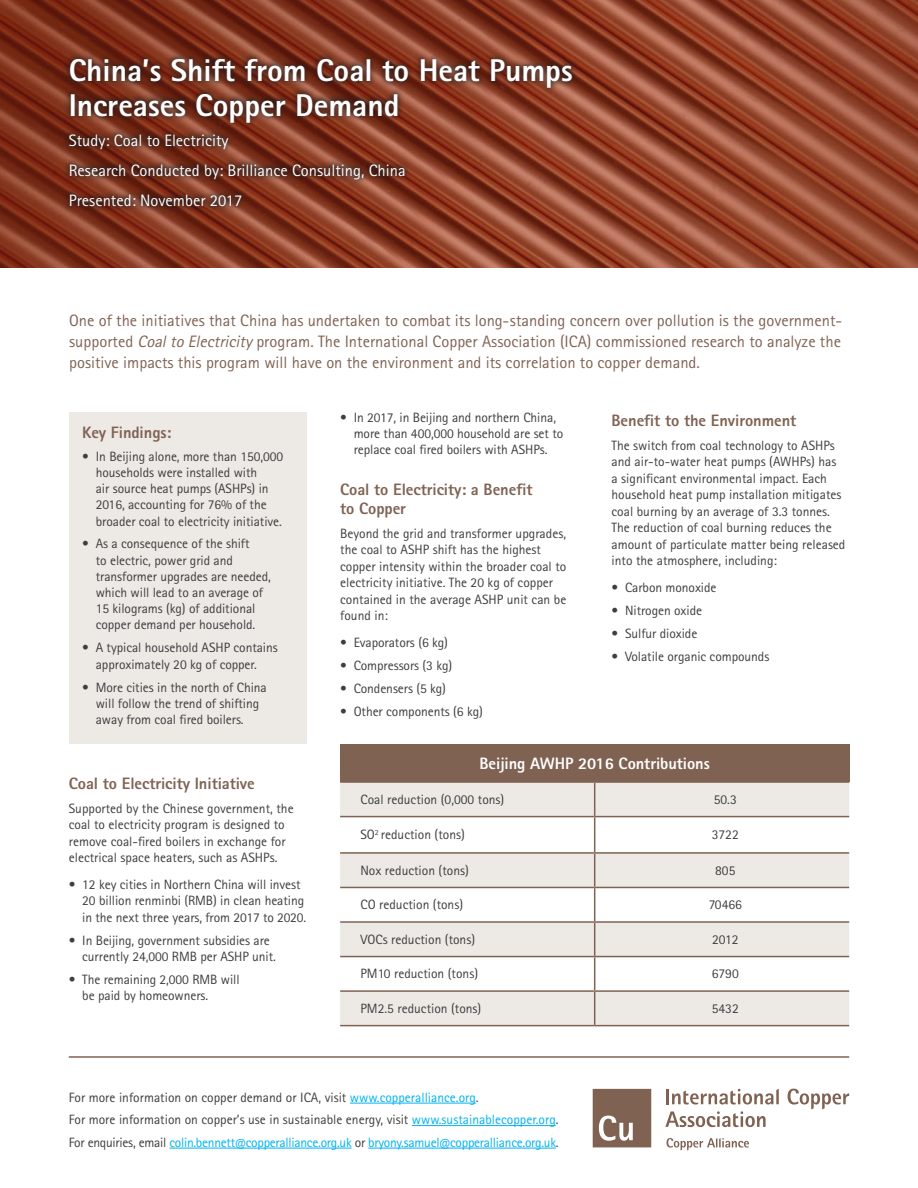
<style>
.page{position:relative;width:918px;height:1188px;background:#fff}
.page>*{position:absolute;margin:0;border:0;box-sizing:border-box;transform-origin:0 0}
.t1{font:800 31.5px/34.2px "Rotis Sans Serif Std";color:#fff}
.Intro_text{font:16.5px/21px "Rotis Sans Serif Std";color:#806253;text-align:justify}
.SUBHEAD{font:800 16.5px/19.8px "Rotis Sans Serif Std";letter-spacing:-.005em;color:#806253}
.t2{font:16.5px "Rotis Sans Serif Std";color:#fff}
.SUBHEAD-2{font:800 16.5px "Rotis Sans Serif Std";letter-spacing:-.005em;color:#fff}
.Body{font:13.5px/16.2px "Rotis Sans Serif Std";letter-spacing:-.005em;color:#3e3e3f}
.cell_text{font:13.5px "Rotis Sans Serif Std";color:#3e3e3f}
.s1{font-style:italic}
.s2{color:#00b3ef}
</style>
<div class="page">
<svg style="left:667px;top:1089px;width:112px;height:16px"></svg>
<svg style="left:788px;top:1089px;width:61px;height:20px"></svg>
<svg style="left:665px;top:1111px;width:101px;height:16px"></svg>
<svg style="left:667px;top:1138px;width:82px;height:12px"></svg>
<svg style="left:593px;top:1089px;width:58px;height:58px;background:#8c7164"></svg>
<hr style="left:350px;top:1103px;width:126px;height:1px;background:#00b3ef">
<hr style="left:412px;top:1125px;width:144px;height:1px;background:#00b3ef">
<hr style="left:169px;top:1148px;width:183px;height:1px;background:#00b3ef">
<hr style="left:368px;top:1148px;width:188px;height:1px;background:#00b3ef">
<img style="left:0;top:0;width:918px;height:268px">
<div style="left:63px;top:52px;width:516px;height:161px;background:#231f20;opacity:.75"></div>
<div style="left:69px;top:413px;width:237px;height:331px;background:#ede9e5"></div>
<div style="left:340px;top:744px;width:509px;height:38px;background:#806253"></div>
<svg style="left:340px;top:783px;width:509px;height:242px;fill:#ede9e5"></svg>
<hr style="left:594px;top:783px;width:1px;height:33px;background:#806253">
<hr style="left:594px;top:817px;width:1px;height:35px;background:#806253">
<hr style="left:594px;top:888px;width:1px;height:33px;background:#806253">
<hr style="left:594px;top:957px;width:1px;height:33px;background:#806253">
<hr style="left:594px;top:854px;width:1px;height:33px;background:#806253">
<hr style="left:594px;top:923px;width:1px;height:33px;background:#806253">
<hr style="left:594px;top:992px;width:1px;height:33px;background:#806253">
<hr style="left:340px;top:781px;width:255px;height:2px;background:#806253">
<hr style="left:595px;top:781px;width:254px;height:2px;background:#806253">
<hr style="left:340px;top:816px;width:255px;height:1px;background:#806253">
<hr style="left:595px;top:816px;width:254px;height:1px;background:#806253">
<hr style="left:340px;top:852px;width:255px;height:2px;background:#806253">
<hr style="left:595px;top:852px;width:254px;height:2px;background:#806253">
<hr style="left:340px;top:887px;width:255px;height:1px;background:#806253">
<hr style="left:595px;top:887px;width:254px;height:1px;background:#806253">
<hr style="left:340px;top:921px;width:255px;height:2px;background:#806253">
<hr style="left:595px;top:921px;width:254px;height:2px;background:#806253">
<hr style="left:340px;top:956px;width:255px;height:1px;background:#806253">
<hr style="left:595px;top:956px;width:254px;height:1px;background:#806253">
<hr style="left:340px;top:990px;width:255px;height:2px;background:#806253">
<hr style="left:595px;top:990px;width:254px;height:2px;background:#806253">
<hr style="left:340px;top:1025px;width:255px;height:1px;background:#806253">
<hr style="left:595px;top:1025px;width:254px;height:1px;background:#806253">
<hr style="left:69px;top:1056px;width:780px;height:2px;background:#806253">
<p class="t1" style="left:69px;top:53px;width:505px">China’s Shift from Coal to Heat Pumps<br>Increases Copper Demand</p>
<p class="t2" style="left:69px;top:130px;width:161px">Study: Coal to Electricity</p>
<p class="t2" style="left:69px;top:160px;width:338px">Research Conducted by: Brilliance Consulting, China</p>
<p class="t2" style="left:69px;top:190px;width:175px">Presented: November 2017</p>
<p class="Intro_text" style="left:69px;top:310px;width:775px">One of the initiatives that China has undertaken to combat its long-standing concern over pollution is the government&shy;supported <span class="s1">Coalto Electricity</span>program. The International Copper Association (ICA) commissioned research to analyze the positive impacts this program will have on the environment and its correlation to copper demand.</p>
<p class="SUBHEAD" style="left:82px;top:422px;width:91px">Key Findings:</p>
<p class="Body" style="left:96px;top:448px;width:189px;text-indent:-14px">• In Beijing alone, more than 150,000 households were installed with<br>air source heat pumps (ASHPs) in 2016, accounting for 76% of the broader coal to electricity initiative.</p>
<p class="Body" style="left:96px;top:536px;width:177px;text-indent:-14px">• As a consequence of the shift<br>to electric, power grid and transformer upgrades are needed, which will lead to an average of<br>15 kilograms (kg) of additional copper demand per household.</p>
<p class="Body" style="left:82px;top:640px;width:197px;text-align:center">• A typical household ASHP contains approximately 20 kg of copper.</p>
<p class="Body" style="left:96px;top:679px;width:173px;text-indent:-14px">• More cities in the north of China will follow the trend of shifting away from coal fired boilers.</p>
<p class="SUBHEAD" style="left:69px;top:774px;width:188px">Coal to Electricity Initiative</p>
<p class="Body" style="left:69px;top:800px;width:226px">Supported by the Chinese government, the coal to electricity program is designed to remove coal-fired boilers in exchange for electrical space heaters, such as ASHPs.</p>
<p class="Body" style="left:82px;top:877px;width:226px;text-indent:-14px">• 12 key cities in Northern China will invest<br>20 billion renminbi (RMB) in clean heating in the next three years, from 2017 to 2020.</p>
<p class="Body" style="left:82px;top:932px;width:195px;text-indent:-14px">• In Beijing, government subsidies are currently 24,000 RMB per ASHP unit.</p>
<p class="Body" style="left:82px;top:971px;width:159px;text-indent:-14px">• The remaining 2,000 RMB will be paid by homeowners.</p>
<p class="Body" style="left:354px;top:410px;width:211px;text-indent:-14px">• In 2017, in Beijing and northern China, more than 400,000 household are set to replace coal fired boilers with ASHPs.</p>
<p class="SUBHEAD" style="left:340px;top:479px;width:194px">Coal to Electricity: a Benefit to Copper</p>
<p class="Body" style="left:340px;top:525px;width:228px">Beyond the grid and transformer upgrades, the coal to ASHP shift has the highest copper intensity within the broader coal to electricity initiative. The 20 kg of copper contained in the average ASHP unit can be found in:</p>
<p class="Body" style="left:340px;top:635px;width:109px">• Evaporators (6 kg)</p>
<p class="Body" style="left:340px;top:657px;width:114px">• Compressors (3 kg)</p>
<p class="Body" style="left:340px;top:680px;width:107px">• Condensers (5 kg)</p>
<p class="Body" style="left:340px;top:703px;width:144px">• Other components (6 kg)</p>
<p class="SUBHEAD" style="left:612px;top:411px;width:186px">Benefit to the Environment</p>
<p class="Body" style="left:612px;top:437px;width:235px">The switch from coal technology to ASHPs and air-to-water heat pumps (AWHPs) has a significant environmental impact. Each household heat pump installation mitigates coal burning by an average of 3.3 tonnes.<br>The reduction of coal burning reduces the amount of particulate matter being released into the atmosphere, including:</p>
<p class="Body" style="left:612px;top:579px;width:107px">• Carbon monoxide</p>
<p class="Body" style="left:612px;top:602px;width:92px">• Nitrogen oxide</p>
<p class="Body" style="left:612px;top:625px;width:87px">• Sulfur dioxide</p>
<p class="Body" style="left:612px;top:648px;width:159px">• Volatile organic compounds</p>
<p class="SUBHEAD-2" style="left:480px;top:752px;width:232px">Beijing AWHP 2016 Contributions</p>
<p class="cell_text" style="left:360px;top:791px;width:145px">Coal reduction (0,000 tons)</p>
<p class="cell_text" style="left:714px;top:791px;width:25px">50.3</p>
<p class="cell_text" style="left:360px;top:827px;width:106px">SO<sup>2</sup> reduction (tons)</p>
<p class="cell_text" style="left:712px;top:827px;width:28px">3722</p>
<p class="cell_text" style="left:360px;top:862px;width:110px">Nox reduction (tons)</p>
<p class="cell_text" style="left:715px;top:862px;width:22px">805</p>
<p class="cell_text" style="left:360px;top:897px;width:104px">CO reduction (tons)</p>
<p class="cell_text" style="left:709px;top:897px;width:35px">70466</p>
<p class="cell_text" style="left:360px;top:931px;width:116px">VOCs reduction (tons)</p>
<p class="cell_text" style="left:712px;top:931px;width:28px">2012</p>
<p class="cell_text" style="left:360px;top:966px;width:119px">PM10 reduction (tons)</p>
<p class="cell_text" style="left:712px;top:966px;width:28px">6790</p>
<p class="cell_text" style="left:360px;top:1000px;width:122px">PM2.5 reduction (tons)</p>
<p class="cell_text" style="left:712px;top:1000px;width:28px">5432</p>
<p class="Body" style="left:69px;top:1086px;width:491px;line-height:22.5px">For more information on copper demand or ICA, visit <span class="s2">www.copperalliance.org</span>.<br>For more information on copper’s use in sustainable energy, visit <span class="s2">www.sustainablecopper.org</span>.<br>For enquiries, email <span class="s2">colin.bennett@copperalliance.org.uk</span> or <span class="s2">bryony.samuel@copperalliance.org.uk</span>.</p>
</div>
